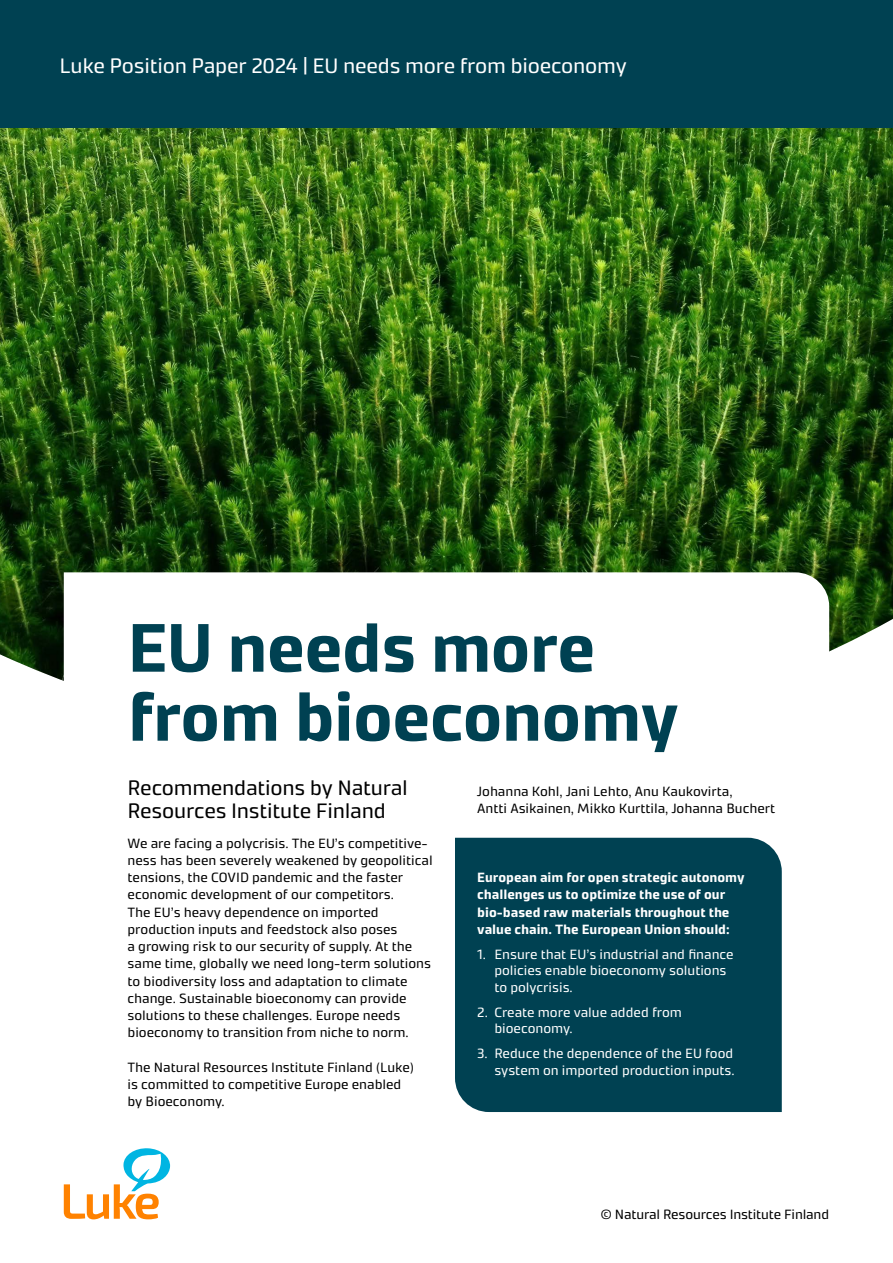
<style>
.page{position:relative;width:893px;height:1263px;background:#fff}
.page>*{position:absolute;margin:0;border:0;box-sizing:border-box;transform-origin:0 0}
.H1_Title_left_48_lampi{font:700 69px/69px "Accura";letter-spacing:-.01em;color:#004152}
.H2_Headline_new{font:21px/22.5px "Accura";letter-spacing:-.01em;color:#000}
.H2_Headline_new_white{font:21px "Accura";letter-spacing:-.01em;color:#fff}
.P_Body_text{font:13.5px/17.2px "Accura";color:#000}
.t1{font:13.5px/16.5px "Accura";color:#fff}
.H3_Headline{font:700 13.5px/17.2px "Accura";color:#fff}
</style>
<div class="page">
<img style="left:0;top:128px;width:893px;height:553px">
<svg style="left:64px;top:572px;width:765px;height:266px"></svg>
<div style="left:455px;top:838px;width:327px;height:274px;background:#004152"></div>
<svg style="left:64px;top:1148px;width:106px;height:71px"></svg>
<div style="left:0;top:0;width:893px;height:128px;background:#004152"></div>
<p class="H2_Headline_new_white" style="left:60px;top:53px;width:569px">Luke Position Paper 2024 | EU needs more from bioeconomy</p>
<p class="H1_Title_left_48_lampi" style="left:128px;top:613px;width:553px">EU needs more from bioeconomy</p>
<p class="H2_Headline_new" style="left:128px;top:776px;width:282px">Recommendations by Natural<br>Resources Institute Finland</p>
<p class="P_Body_text" style="left:128px;top:834px;width:307px">We are facing a polycrisis. The EU’s competitive&shy;ness has been severely weakened by geopolitical tensions, the COVID pandemic and the faster economic development of our competitors.<br>The EU’s heavy dependence on imported production inputs and feedstock also poses<br>a growing risk to our security of supply. At the same time, globally we need long-term solutions to biodiversity loss and adaptation to climate change. Sustainable bioeconomy can provide solutions to these challenges. Europe needs bioeconomy to transition from niche to norm.</p>
<p class="P_Body_text" style="left:128px;top:1058px;width:288px">The Natural Resources Institute Finland (Luke) is committed to competitive Europe enabled by Bioeconomy.</p>
<p class="P_Body_text" style="left:477px;top:782px;width:299px">Johanna Kohl, Jani Lehto, Anu Kaukovirta,<br>Antti Asikainen, Mikko Kurttila, Johanna Buchert</p>
<p class="H3_Headline" style="left:477px;top:869px;width:269px">European aim for open strategic autonomy challenges us to optimize the use of our bio-based raw materials throughout the value chain. The European Union should:</p>
<p class="t1" style="left:494px;top:946px;width:241px;text-indent:-17px">1. Ensure that EU’s industrial and finance policies enable bioeconomy solutions to polycrisis.</p>
<p class="t1" style="left:494px;top:1004px;width:189px;text-indent:-17px">2. Create more value added from bioeconomy.</p>
<p class="t1" style="left:477px;top:1045px;width:259px;text-align:right">3. Reduce the dependence of the EU food system on imported production inputs.</p>
<p class="P_Body_text" style="left:601px;top:1206px;width:230px">© Natural Resources Institute Finland</p>
</div>
